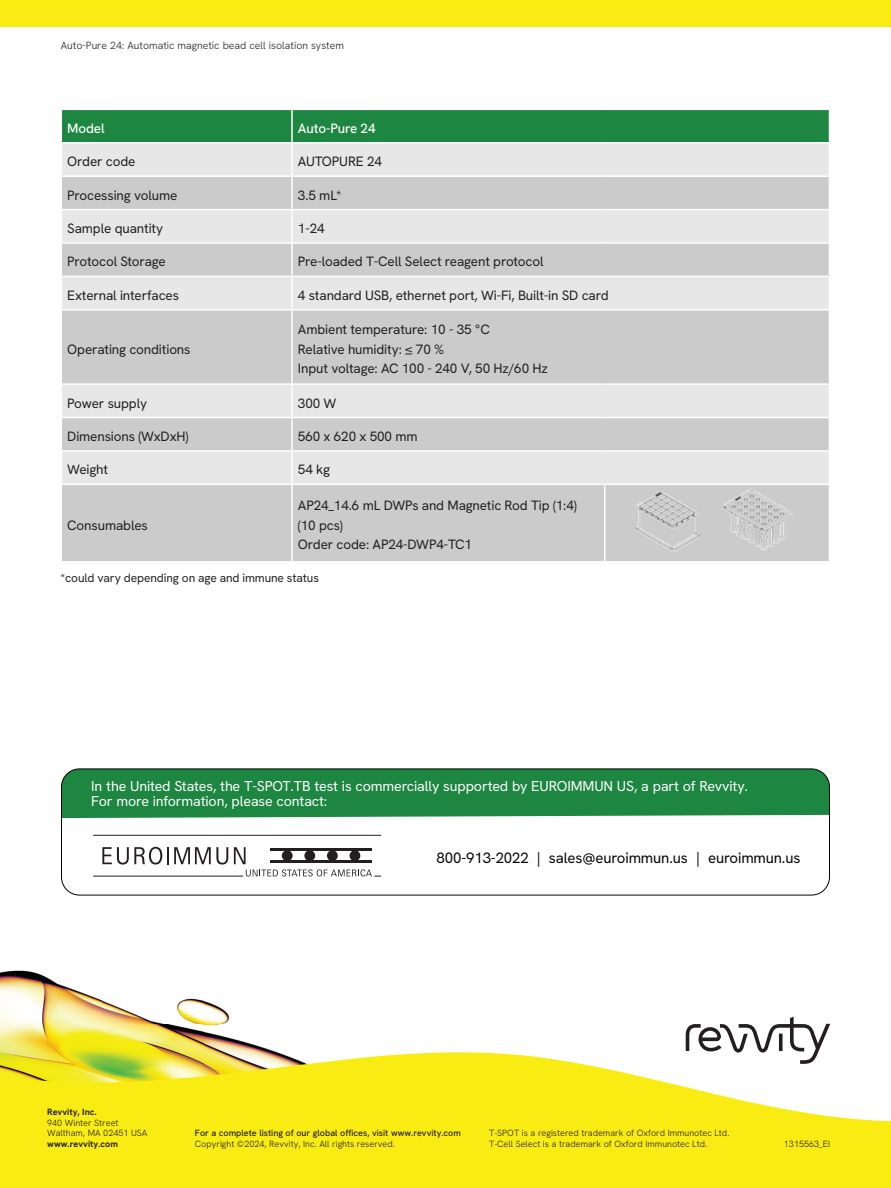
<style>
.page{position:relative;width:891px;height:1188px;background:#fff}
.page>*{position:absolute;margin:0;border:0;box-sizing:border-box;transform-origin:0 0}
.t1{font:15px "Hanken Grotesk";letter-spacing:-.01em;color:#040503}
.t2{font:14.25px/15px "Hanken Grotesk";letter-spacing:-.01em;color:#fff}
.t3{font:13.5px/19.5px "Hanken Grotesk";letter-spacing:-.01em;color:#231f20}
.t4{font:500 13.5px "Hanken Grotesk";letter-spacing:-.01em;color:#fff}
.t5{font:12px "Hanken Grotesk";letter-spacing:-.01em;color:#231f20}
.t6{font:300 10.5px "Hanken Grotesk";color:#231f20}
.t7{font:300 9px/10.5px "Hanken Grotesk";color:#231f20}
.t8{font:500 9px "Hanken Grotesk";color:#231f20}
.t9{font:700 9px "Hanken Grotesk";color:#231f20}
</style>
<div class="page">
<img style="left:0;top:970px;width:267px;height:79px">
<svg style="left:0;top:1049px;width:891px;height:139px;background:#f7ec32"></svg>
<svg style="left:686px;top:1017px;width:144px;height:47px"></svg>
<div style="left:0;top:0;width:891px;height:26px;background:#f9ec12"></div>
<div style="left:62px;top:769px;width:768px;height:49px;background:#1d8640"></div>
<div style="left:61px;top:769px;width:769px;height:126px;border:1px solid #040503;border-radius:18px"></div>
<svg style="left:102px;top:847px;width:126px;height:18px"></svg>
<hr style="left:93px;top:835px;width:288px;height:1px;background:#231f20">
<hr style="left:93px;top:876px;width:150px;height:1px;background:#231f20">
<svg style="left:234px;top:847px;width:147px;height:30px"></svg>
<div style="left:62px;top:110px;width:767px;height:32px;background:#1d8640"></div>
<div style="left:62px;top:144px;width:767px;height:31px;background:#e6e7e6"></div>
<svg style="left:62px;top:177px;width:767px;height:384px;background:#d4d5d4"></svg>
<hr style="left:291px;top:110px;width:2px;height:32px;background:#fff">
<hr style="left:291px;top:144px;width:2px;height:31px;background:#fff">
<hr style="left:291px;top:177px;width:2px;height:32px;background:#fff">
<hr style="left:61px;top:209px;width:231px;height:1px;background:#fff">
<hr style="left:292px;top:209px;width:313px;height:1px;background:#fff">
<hr style="left:291px;top:210px;width:2px;height:32px;background:#fff">
<hr style="left:605px;top:209px;width:225px;height:1px;background:#fff">
<hr style="left:61px;top:242px;width:231px;height:2px;background:#fff">
<hr style="left:292px;top:242px;width:313px;height:2px;background:#fff">
<hr style="left:291px;top:244px;width:2px;height:32px;background:#fff">
<hr style="left:605px;top:242px;width:225px;height:2px;background:#fff">
<hr style="left:61px;top:276px;width:231px;height:1px;background:#fff">
<hr style="left:292px;top:276px;width:313px;height:1px;background:#fff">
<hr style="left:291px;top:277px;width:2px;height:32px;background:#fff">
<hr style="left:605px;top:276px;width:225px;height:1px;background:#fff">
<hr style="left:61px;top:309px;width:231px;height:2px;background:#fff">
<hr style="left:292px;top:309px;width:313px;height:2px;background:#fff">
<hr style="left:291px;top:311px;width:2px;height:72px;background:#fff">
<hr style="left:605px;top:309px;width:225px;height:2px;background:#fff">
<hr style="left:61px;top:383px;width:231px;height:2px;background:#fff">
<hr style="left:292px;top:383px;width:313px;height:2px;background:#fff">
<hr style="left:291px;top:385px;width:2px;height:32px;background:#fff">
<hr style="left:605px;top:383px;width:225px;height:2px;background:#fff">
<hr style="left:61px;top:417px;width:231px;height:1px;background:#fff">
<hr style="left:292px;top:417px;width:313px;height:1px;background:#fff">
<hr style="left:291px;top:418px;width:2px;height:32px;background:#fff">
<hr style="left:605px;top:417px;width:225px;height:1px;background:#fff">
<hr style="left:291px;top:485px;width:2px;height:76px;background:#fff">
<hr style="left:604px;top:485px;width:2px;height:76px;background:#fff">
<hr style="left:61px;top:450px;width:231px;height:2px;background:#fff">
<hr style="left:61px;top:484px;width:231px;height:1px;background:#fff">
<hr style="left:292px;top:450px;width:313px;height:2px;background:#fff">
<hr style="left:291px;top:452px;width:2px;height:32px;background:#fff">
<hr style="left:605px;top:450px;width:225px;height:2px;background:#fff">
<hr style="left:292px;top:484px;width:313px;height:1px;background:#fff">
<hr style="left:605px;top:484px;width:225px;height:1px;background:#fff">
<img style="left:623px;top:490px;width:92px;height:65px">
<img style="left:714px;top:488px;width:91px;height:66px">
<p class="t6" style="left:61px;top:39px;width:285px">Auto-Pure 24: Automatic magnetic bead cell isolation system</p>
<p class="t4" style="left:67px;top:119px;width:39px">Model</p>
<p class="t4" style="left:298px;top:119px;width:79px">Auto-Pure 24</p>
<p class="t3" style="left:67px;top:152px;width:70px">Order code</p>
<p class="t3" style="left:298px;top:152px;width:86px">AUTOPURE 24</p>
<p class="t3" style="left:67px;top:185px;width:112px">Processing volume</p>
<p class="t3" style="left:298px;top:185px;width:45px">3.5 mL*</p>
<p class="t3" style="left:67px;top:218px;width:97px">Sample quantity</p>
<p class="t3" style="left:298px;top:218px;width:28px">1-24</p>
<p class="t3" style="left:67px;top:252px;width:100px">Protocol Storage</p>
<p class="t3" style="left:298px;top:252px;width:247px">Pre-loaded T-Cell Select reagent protocol</p>
<p class="t3" style="left:67px;top:285px;width:113px">External interfaces</p>
<p class="t3" style="left:298px;top:285px;width:312px">4 standard USB, ethernet port, Wi-Fi, Built-in SD card</p>
<p class="t3" style="left:67px;top:339px;width:125px">Operating conditions</p>
<p class="t3" style="left:298px;top:319px;width:251px">Ambient temperature: 10 - 35 °C<br>Relative humidity: ≤ 70 %<br>Input voltage: AC 100 - 240 V, 50 Hz/60 Hz</p>
<p class="t3" style="left:67px;top:393px;width:81px">Power supply</p>
<p class="t3" style="left:298px;top:393px;width:40px">300 W</p>
<p class="t3" style="left:67px;top:426px;width:123px">Dimensions (WxDxH)</p>
<p class="t3" style="left:298px;top:426px;width:121px">560 x 620 x 500 mm</p>
<p class="t3" style="left:67px;top:460px;width:42px">Weight</p>
<p class="t3" style="left:298px;top:460px;width:34px">54 kg</p>
<p class="t3" style="left:298px;top:496px;width:280px">AP24_14.6 mL DWPs and Magnetic Rod Tip (1:4) (10 pcs)<br>Order code: AP24-DWP4-TC1</p>
<p class="t5" style="left:61px;top:570px;width:260px">*could vary depending on age and immune status</p>
<p class="t3" style="left:67px;top:515px;width:82px">Consumables</p>
<p class="t2" style="left:91px;top:779px;width:658px">In the United States, the T-SPOT.TB test is commercially supported by EUROIMMUN US, a part of Revvity.<br>For more information, please contact:</p>
<p class="t1" style="left:437px;top:848px;width:365px">800-913-2022 | sales@euroimmun.us | euroimmun.us</p>
<p class="t9" style="left:47px;top:1106px;width:51px">Revvity, Inc.</p>
<p class="t7" style="left:47px;top:1117px;width:102px">940 Winter Street<br>Waltham, MA 02451 USA</p>
<p class="t9" style="left:47px;top:1138px;width:72px">www.revvity.com</p>
<p class="t7" style="left:489px;top:1128px;width:242px">T-SPOT is a registered trademark of Oxford Immunotec Ltd.<br>T-Cell Select is a trademark of Oxford Immunotec Ltd.</p>
<p class="t8" style="left:195px;top:1127px;width:268px">For a complete listing of our global offices, visit www.revvity.com</p>
<p class="t7" style="left:195px;top:1138px;width:202px">Copyright ©2024, Revvity, Inc. All rights reserved.</p>
<p class="t7" style="left:784px;top:1138px;width:48px">1315563_EI</p>
</div>
